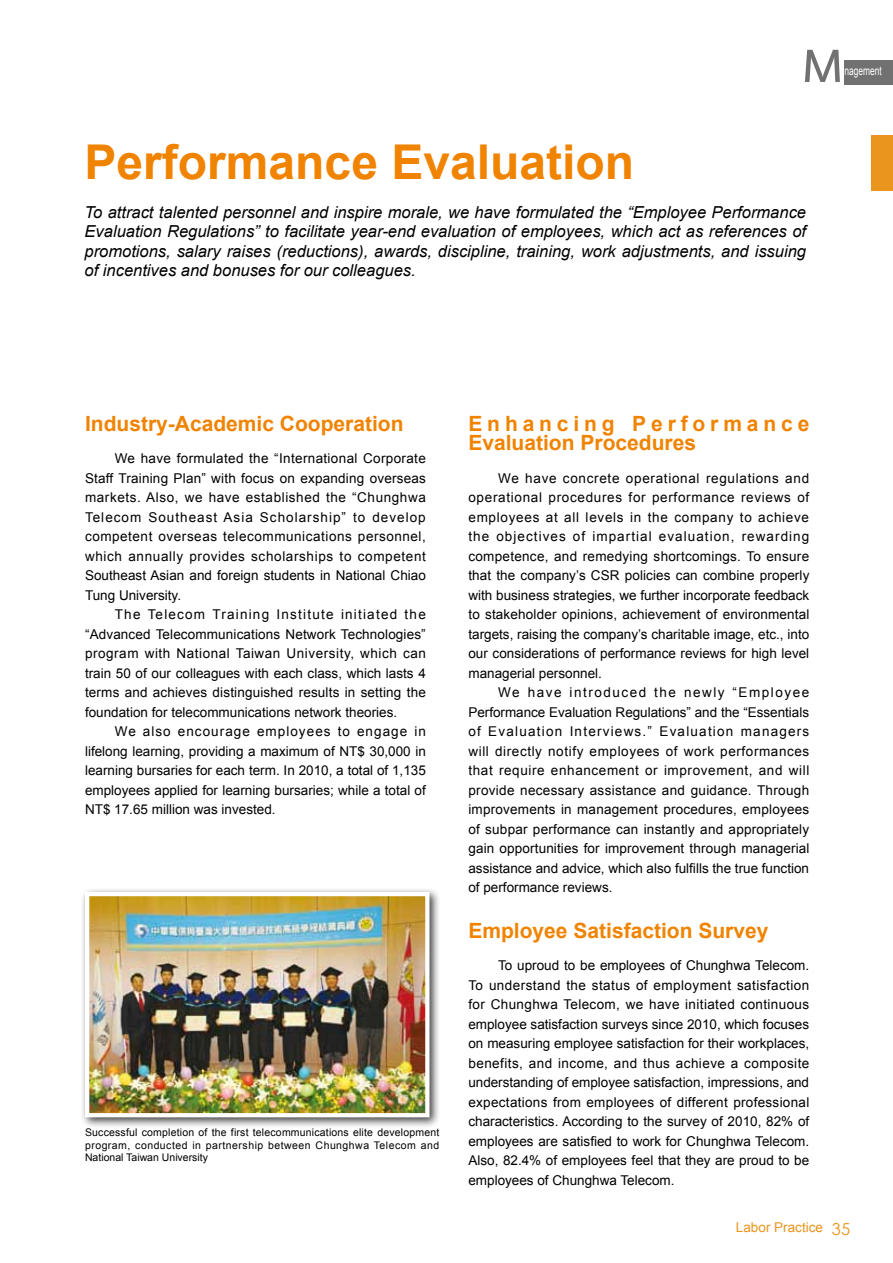
<style>
.page{position:relative;width:893px;height:1263px;background:#fff}
.page>*{position:absolute;margin:0;border:0;box-sizing:border-box;transform-origin:0 0}
.t1{font:51px "Estrangelo Edessa";color:#727171}
.t2{font:700 48px "Arial";color:#f08300}
.t3{font:700 21px "Arial";color:#f08300}
.t4{font:700 21px/19.5px "Arial";letter-spacing:.115em;color:#f08300}
.t5{font:italic 16.5px/19.5px "Arial";color:#000;text-align:justify}
.t6{font:13.5px/19.5px "Arial";color:#000;text-align:justify}
.t7{font:13.5px "Arial";color:#ea951d}
.t8{font:12px "Arial";color:#fff;scale:.7 1}
.t9{font:10.5px/12.6px "Arial";color:#000;text-align:justify}
.s1{font-family:"Century Gothic";font-size:16.5px}
</style>
<div class="page">
<div style="left:872px;top:136px;width:21px;height:55px;background:#ea951d"></div>
<div style="left:80px;top:887px;width:361px;height:242px;background:#000;opacity:.75"></div>
<img style="left:90px;top:897px;width:334px;height:215px">
<div style="left:85px;top:892px;width:344px;height:225px;border:4px solid #fff"></div>
<div style="left:844px;top:60px;width:49px;height:25px;background:#727171"></div>
<h1 class="t1" style="left:801px;top:41px;width:44px">M</h1>
<p class="t8" style="left:840px;top:63px;width:62px">anagement</p>
<h2 class="t2" style="left:85px;top:130px;width:551px">Performance Evaluation</h2>
<p class="t5" style="left:85px;top:202px;width:723px">To attract talented personnel and inspire morale, we have formulated the “Employee Performance Evaluation Regulations” to facilitate year-end evaluation of employees, which act as references of promotions, salary raises (reductions), awards, discipline, training, work adjustments, and issuing of incentives and bonuses for our colleagues.</p>
<h3 class="t3" style="left:85px;top:409px;width:320px">Industry-Academic Cooperation</h3>
<p class="t6" style="left:85px;top:449px;width:342px;text-indent:30px">We have formulated the “International Corporate Staff Training Plan” with focus on expanding overseas markets. Also, we have established the “Chunghwa Telecom Southeast Asia Scholarship” to develop competent overseas telecommunications personnel, which annually provides scholarships to competent Southeast Asian and foreign students in National Chiao Tung University.</p>
<p class="t6" style="left:85px;top:605px;width:342px;text-indent:30px">The Telecom Training Institute initiated the “Advanced Telecommunications Network Technologies” program with National Taiwan University, which can train 50 of our colleagues with each class, which lasts 4 terms and achieves distinguished results in setting the foundation for telecommunications network theories.</p>
<p class="t6" style="left:85px;top:722px;width:342px;text-indent:30px">We also encourage employees to engage in lifelong learning, providing a maximum of NT$ 30,000 in learning bursaries for each term. In 2010, a total of 1,135 employees applied for learning bursaries; while a total of NT$ 17.65 million was invested.</p>
<p class="t9" style="left:85px;top:1126px;width:356px">Successful completion of the first telecommunications elite development program, conducted in partnership between Chunghwa Telecom and National Taiwan University</p>
<h3 class="t4" style="left:468px;top:414px;width:342px">Enhancing Performance<br>Evaluation Procedures</h3>
<p class="t6" style="left:468px;top:468px;width:342px;text-indent:30px">We have concrete operational regulations and operational procedures for performance reviews of employees at all levels in the company to achieve the objectives of impartial evaluation, rewarding competence, and remedying shortcomings. To ensure that the company’s CSR policies can combine properly with business strategies, we further incorporate feedback to stakeholder opinions, achievement of environmental targets, raising the company’s charitable image, etc., into our considerations of performance reviews for high level managerial personnel.</p>
<p class="t6" style="left:468px;top:683px;width:342px;text-indent:30px">We have introduced the newly “Employee Performance Evaluation Regulations” and the “Essentials of Evaluation Interviews.” Evaluation managers will directly notify employees of work performances that require enhancement or improvement, and will provide necessary assistance and guidance. Through improvements in management procedures, employees of subpar performance can instantly and appropriately gain opportunities for improvement through managerial assistance and advice, which also fulfills the true function of performance reviews.</p>
<h3 class="t3" style="left:468px;top:916px;width:301px">Employee Satisfaction Survey</h3>
<p class="t6" style="left:468px;top:956px;width:342px;text-indent:30px">To uproud to be employees of Chunghwa Telecom.<br>To understand the status of employment satisfaction for Chunghwa Telecom, we have initiated continuous employee satisfaction surveys since 2010, which focuses on measuring employee satisfaction for their workplaces, benefits, and income, and thus achieve a composite understanding of employee satisfaction, impressions, and expectations from employees of different professional characteristics. According to the survey of 2010, 82% of employees are satisfied to work for Chunghwa Telecom.<br>Also, 82.4% of employees feel that they are proud to be employees of Chunghwa Telecom.</p>
<p class="t7" style="left:736px;top:1218px;width:116px">Labor Practice <span class="s1">35</span></p>
</div>
